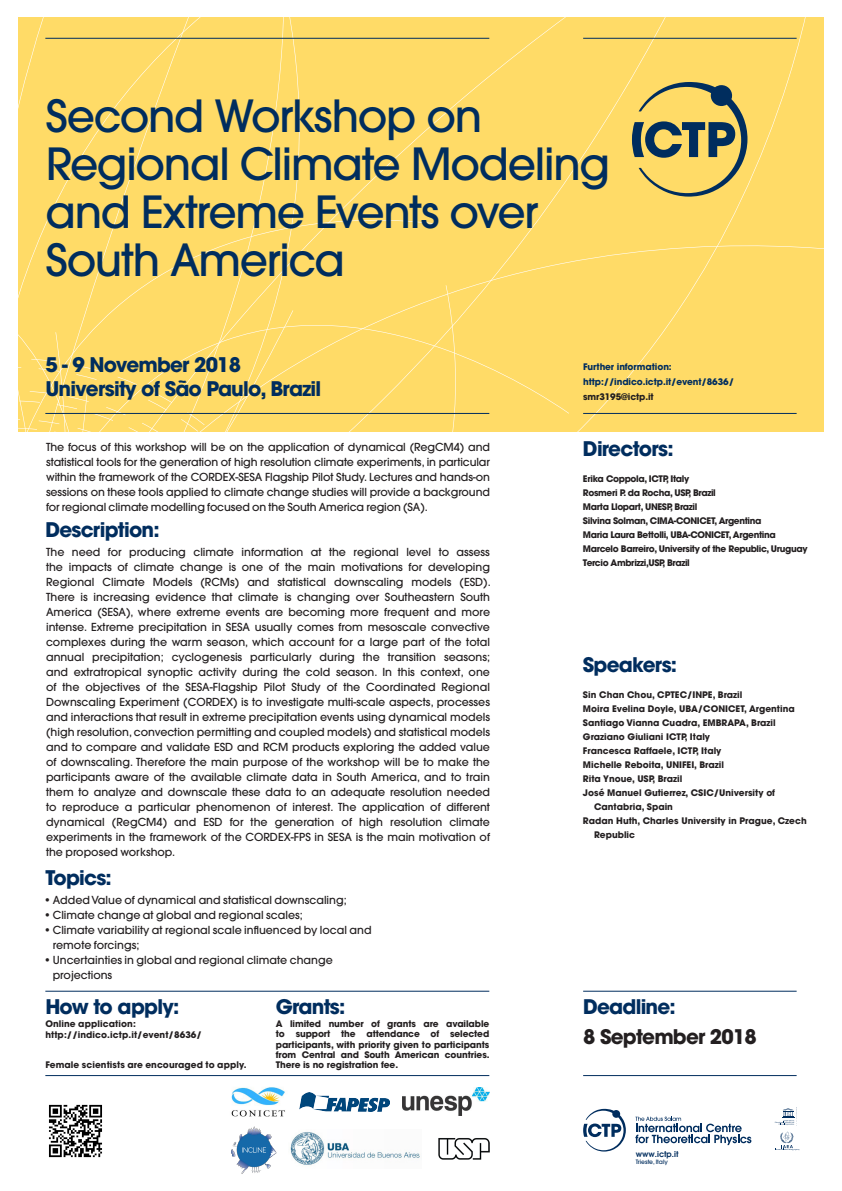
<style>
.page{position:relative;width:842px;height:1191px;background:#fff}
.page>*{position:absolute;margin:0;border:0;box-sizing:border-box;transform-origin:0 0}
.t1{font:500 44px "Avant Garde";letter-spacing:-.03em;color:#002d5e}
.t2{font:700 20px "Avant Garde";letter-spacing:-.04em;color:#002d5e}
.t3{font:700 20px "Avant Garde";letter-spacing:-.04em;color:#231f20}
.Body{font:500 11px/15px "Avant Garde";color:#231f20;text-align:justify}
.Body-2{font:700 9px/10px "Avant Garde";color:#231f20}
.Body-3{font:700 9px "Avant Garde";letter-spacing:-.04em;color:#231f20}
.t4{font:700 9px "Avant Garde";letter-spacing:-.01em;color:#002d5e}
.Body-4{font:600 8px "Avant Garde";color:#002d5e}
.t5{font:500 6px "Avant Garde";letter-spacing:-.01em;color:#002d5e}
</style>
<div class="page">
<div style="left:756px;top:17px;width:63px;height:211px;background:#ffdb67"></div>
<div style="left:756px;top:228px;width:67px;height:204px;background:#ffdb67"></div>
<div style="left:582px;top:17px;width:174px;height:415px;background:#ffdb67"></div>
<div style="left:325px;top:17px;width:257px;height:415px;background:#ffdb67"></div>
<div style="left:18px;top:17px;width:307px;height:415px;background:#ffdb67"></div>
<svg style="left:583px;top:1108px;width:43px;height:43px"></svg>
<svg style="left:635px;top:1116px;width:116px;height:29px"></svg>
<svg style="left:775px;top:1107px;width:25px;height:43px"></svg>
<svg style="left:632px;top:82px;width:115px;height:115px;background:#b9ab64"></svg>
<img style="left:49px;top:1104px;width:53px;height:54px">
<hr style="left:45px;top:38px;width:444px;height:1px;background:#002d5e">
<hr style="left:45px;top:413px;width:444px;height:1px;background:#002d5e">
<hr style="left:45px;top:990px;width:444px;height:1px;background:#002d5e">
<hr style="left:45px;top:1075px;width:444px;height:1px;background:#002d5e">
<hr style="left:583px;top:38px;width:214px;height:1px;background:#002d5e">
<hr style="left:583px;top:413px;width:214px;height:1px;background:#002d5e">
<hr style="left:583px;top:990px;width:214px;height:1px;background:#002d5e">
<hr style="left:583px;top:1075px;width:214px;height:1px;background:#002d5e">
<img style="left:403px;top:1088px;width:86px;height:27px">
<img style="left:438px;top:1138px;width:51px;height:22px">
<img style="left:290px;top:1132px;width:130px;height:33px">
<img style="left:231px;top:1126px;width:46px;height:48px">
<img style="left:300px;top:1092px;width:89px;height:19px">
<img style="left:231px;top:1087px;width:54px;height:30px">
<p class="t1" style="left:46px;top:89px;width:438px">Second Workshop on</p>
<p class="t1" style="left:46px;top:137px;width:565px">Regional Climate Modeling</p>
<p class="t1" style="left:46px;top:185px;width:495px">and Extreme Events over</p>
<p class="t1" style="left:46px;top:233px;width:301px">South America</p>
<p class="t2" style="left:45px;top:352px;width:197px">5 - 9 November 2018</p>
<p class="t2" style="left:45px;top:376px;width:277px">University of São Paulo, Brazil</p>
<p class="Body" style="left:46px;top:439px;width:445px">The focus of this workshop will be on the application of dynamical (RegCM4) and statistical tools for the generation of high resolution climate experiments, in particular within the framework of the CORDEX-SESA Flagship Pilot Study. Lectures and hands-on sessions on these tools applied to climate change studies will provide a background for regional climate modelling focused on the South America region (SA).</p>
<p class="t2" style="left:45px;top:517px;width:116px">Description:</p>
<p class="Body" style="left:46px;top:544px;width:446px">The need for producing climate information at the regional level to assess the impacts of climate change is one of the main motivations for developing Regional Climate Models (RCMs) and statistical downscaling models (ESD).<br>There is increasing evidence that climate is changing over Southeastern South America (SESA), where extreme events are becoming more frequent and more intense. Extreme precipitation in SESA usually comes from mesoscale convective complexes during the warm season, which account for a large part of the total annual precipitation; cyclogenesis particularly during the transition seasons; and extratropical synoptic activity during the cold season. In this context, one of the objectives of the SESA-Flagship Pilot Study of the Coordinated Regional Downscaling Experiment (CORDEX) is to investigate multi-scale aspects, processes and interactions that result in extreme precipitation events using dynamical models (high resolution, convection permitting and coupled models) and statistical models and to compare and validate ESD and RCM products exploring the added value of downscaling. Therefore the main purpose of the workshop will be to make the participants aware of the available climate data in South America, and to train them to analyze and downscale these data to an adequate resolution needed to reproduce a particular phenomenon of interest. The application of different dynamical (RegCM4) and ESD for the generation of high resolution climate experiments in the framework of the CORDEX-FPS in SESA is the main motivation of the proposed workshop.</p>
<p class="t2" style="left:45px;top:864px;width:68px">Topics:</p>
<p class="Body" style="left:44px;top:892px;width:304px">• Added Value of dynamical and statistical downscaling;</p>
<p class="Body" style="left:44px;top:907px;width:260px">• Climate change at global and regional scales;</p>
<p class="Body" style="left:53px;top:922px;width:320px;text-indent:-9px">• Climate variability at regional scale influenced by local and remote forcings;</p>
<p class="Body" style="left:53px;top:952px;width:281px;text-indent:-9px">• Uncertainties in global and regional climate change projections</p>
<p class="t2" style="left:45px;top:994px;width:135px">How to apply:</p>
<p class="Body-2" style="left:45px;top:1019px;width:92px">Online application:</p>
<p class="Body-2" style="left:45px;top:1030px;width:158px">http://indico.ictp.it/event/8636/</p>
<p class="Body-2" style="left:45px;top:1060px;width:203px">Female scientists are encouraged to apply.</p>
<p class="t2" style="left:276px;top:994px;width:71px">Grants:</p>
<p class="Body-2" style="left:276px;top:1019px;width:215px;text-align:justify">A limited number of grants are available to support the attendance of selected participants, with priority given to participants from Central and South American countries.<br>There is no registration fee.</p>
<p class="t4" style="left:583px;top:360px;width:90px">Further information:</p>
<p class="t4" style="left:583px;top:375px;width:152px">http://indico.ictp.it/event/8636/</p>
<p class="Body-2" style="left:583px;top:391px;width:72px">smr3195@ictp.it</p>
<p class="t2" style="left:583px;top:436px;width:92px">Directors:</p>
<p class="Body-3" style="left:583px;top:473px;width:108px">Erika Coppola, ICTP, Italy</p>
<p class="Body-3" style="left:583px;top:487px;width:134px">Rosmeri P. da Rocha, USP, Brazil</p>
<p class="Body-3" style="left:583px;top:501px;width:116px">Marta Llopart, UNESP, Brazil</p>
<p class="Body-3" style="left:583px;top:515px;width:180px">Silvina Solman, CIMA-CONICET, Argentina</p>
<p class="Body-3" style="left:583px;top:529px;width:194px">Maria Laura Bettolli, UBA-CONICET, Argentina</p>
<p class="Body-3" style="left:583px;top:543px;width:226px">Marcelo Barreiro, University of the Republic, Uruguay</p>
<p class="Body-3" style="left:583px;top:557px;width:108px">Tercio Ambrizzi,USP, Brazil</p>
<p class="t2" style="left:583px;top:652px;width:96px">Speakers:</p>
<p class="Body-2" style="left:583px;top:690px;width:161px">Sin Chan Chou, CPTEC/INPE, Brazil</p>
<p class="Body-2" style="left:583px;top:704px;width:213px">Moira Evelina Doyle, UBA/CONICET, Argentina</p>
<p class="Body-2" style="left:583px;top:718px;width:194px">Santiago Vianna Cuadra, EMBRAPA, Brazil</p>
<p class="Body-2" style="left:583px;top:732px;width:129px">Graziano Giuliani ICTP, Italy</p>
<p class="Body-2" style="left:583px;top:746px;width:140px">Francesca Raffaele, ICTP, Italy</p>
<p class="Body-2" style="left:583px;top:760px;width:143px">Michelle Reboita, UNIFEI, Brazil</p>
<p class="Body-2" style="left:583px;top:774px;width:101px">Rita Ynoue, USP, Brazil</p>
<p class="Body-2" style="left:594px;top:786px;width:183px;line-height:14px;text-indent:-11px">José Manuel Gutierrez, CSIC/University of<br>Cantabria, Spain</p>
<p class="Body-2" style="left:594px;top:814px;width:214px;line-height:14px;text-indent:-11px">Radan Huth, Charles University in Prague, Czech<br>Republic</p>
<p class="t2" style="left:583px;top:994px;width:94px">Deadline:</p>
<p class="t3" style="left:583px;top:1024px;width:175px">8 September 2018</p>
<p class="Body-4" style="left:636px;top:1148px;width:44px">www.ictp.it</p>
<p class="t5" style="left:636px;top:1158px;width:34px">Trieste, Italy</p>
</div>
